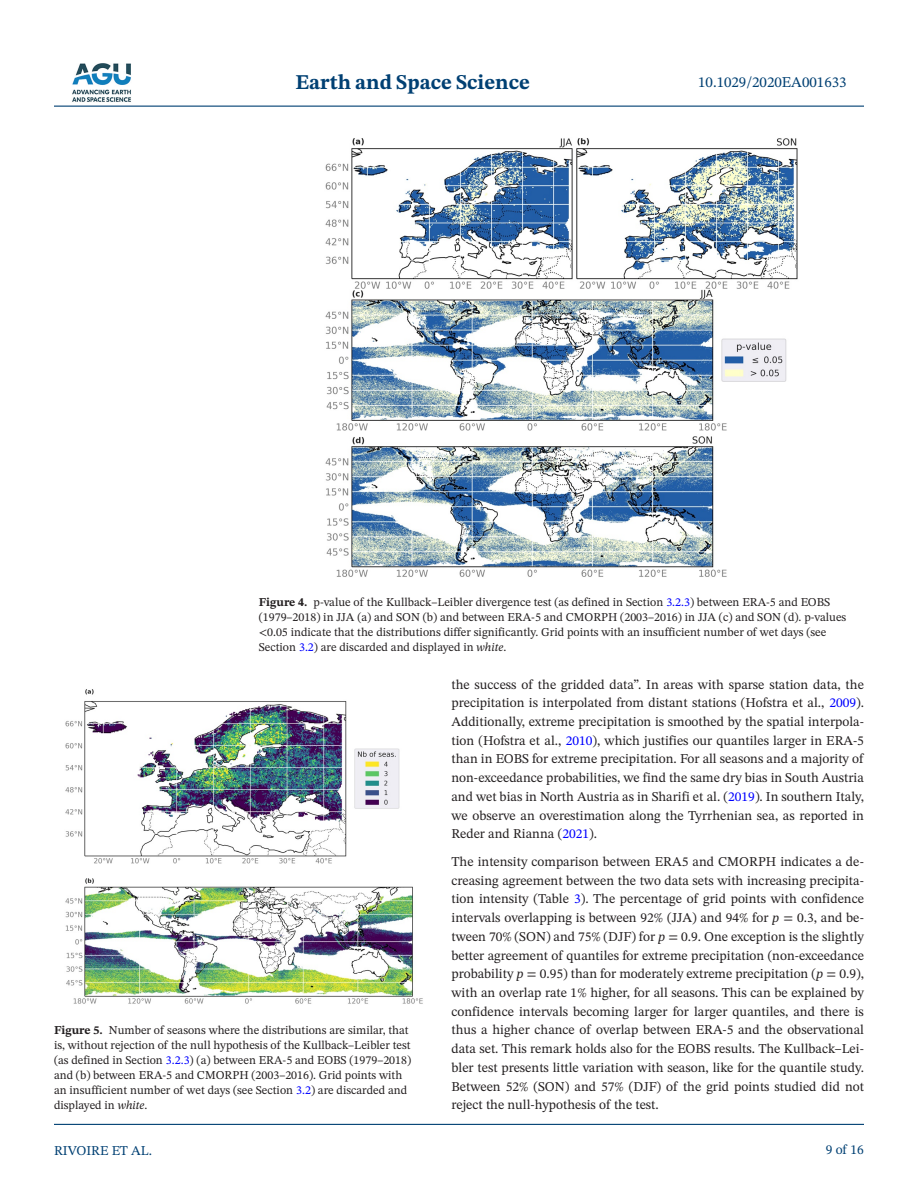
<style>
.page{position:relative;width:918px;height:1188px;background:#fff}
.page>*{position:absolute;margin:0;border:0;box-sizing:border-box;transform-origin:0 0}
.t1{font:700 21px "STIX Two Text";color:#004073}
.t2{font:15px "STIX Two Text";color:#004073}
.t3{font:13.5px/18.8px "STIX Two Text";color:#231f20;text-align:justify}
.t4{font:13.5px "STIX Two Text";color:#004073}
.t5{font:12px/15px "STIX Two Text";color:#231f20}
.s1{font-weight:700}
.s2{color:#00f}
.s3{font-style:italic}
</style>
<div class="page">
<hr style="left:54px;top:106px;width:810px;height:1px;background:#004073">
<hr style="left:54px;top:1124px;width:810px;height:1px;background:#004073">
<img style="left:72px;top:63px;width:59px;height:39px">
<img style="left:325px;top:138px;width:473px;height:439px">
<img style="left:65px;top:689px;width:358px;height:315px">
<h1 class="t1" style="left:295px;top:67px;width:236px">Earth and Space Science</h1>
<p class="t2" style="left:698px;top:72px;width:150px">10.1029/2020EA001633</p>
<p class="t5" style="left:259px;top:595px;width:589px"><span class="s1">Figure 4.</span> p-value of the Kullback–Leibler divergence test (as defined in Section <span class="s2">3.2.3</span>) between ERA-5 and EOBS (1979–2018) in JJA (a) and SON (b) and between ERA-5 and CMORPH (2003–2016) in JJA (c) and SON (d). p-values &lt;0.05 indicate that the distributions differ significantly. Grid points with an insufficient number of wet days (see Section <span class="s2">3.2</span>) are discarded and displayed in <span class="s3">white</span>.</p>
<p class="t5" style="left:54px;top:1022px;width:359px"><span class="s1">Figure 5.</span> Number of seasons where the distributions are similar, that is, without rejection of the null hypothesis of the Kullback–Leibler test (as defined in Section <span class="s2">3.2.3</span>) (a) between ERA-5 and EOBS (1979–2018) and (b) between ERA-5 and CMORPH (2003–2016). Grid points with an insufficient number of wet days (see Section <span class="s2">3.2</span>) are discarded and displayed in <span class="s3">white</span>.</p>
<p class="t4" style="left:54px;top:1140px;width:100px">RIVOIRE ET AL.</p>
<p class="t3" style="left:452px;top:675px;width:414px">the success of the gridded data”. In areas with sparse station data, the precipitation is interpolated from distant stations (Hofstra et al., <span class="s2">2009</span>).<br>Additionally, extreme precipitation is smoothed by the spatial interpola&shy;tion (Hofstra et al., <span class="s2">2010</span>), which justifies our quantiles larger in ERA-5 than in EOBS for extreme precipitation. For all seasons and a majority of non-exceedance probabilities, we find the same dry bias in South Austria and wet bias in North Austria as in Sharifi et al. (<span class="s2">2019</span>). In southern Italy, we observe an overestimation along the Tyrrhenian sea, as reported in Reder and Rianna (<span class="s2">2021</span>).</p>
<p class="t3" style="left:452px;top:852px;width:414px">The intensity comparison between ERA5 and CMORPH indicates a de&shy;creasing agreement between the two data sets with increasing precipita&shy;tion intensity (Table <span class="s2">3</span>). The percentage of grid points with confidence intervals overlapping is between 92% (JJA) and 94% for <span class="s3">p</span> = 0.3, and be&shy;tween 70% (SON) and 75% (DJF) for <span class="s3">p</span> = 0.9. One exception is the slightly better agreement of quantiles for extreme precipitation (non-exceedance probability <span class="s3">p</span> = 0.95) than for moderately extreme precipitation (<span class="s3">p</span> = 0.9), with an overlap rate 1% higher, for all seasons. This can be explained by confidence intervals becoming larger for larger quantiles, and there is thus a higher chance of overlap between ERA-5 and the observational data set. This remark holds also for the EOBS results. The Kullback–Lei&shy;bler test presents little variation with season, like for the quantile study.<br>Between 52% (SON) and 57% (DJF) of the grid points studied did not reject the null-hypothesis of the test.</p>
<p class="t4" style="left:826px;top:1140px;width:40px">9 of 16</p>
</div>
